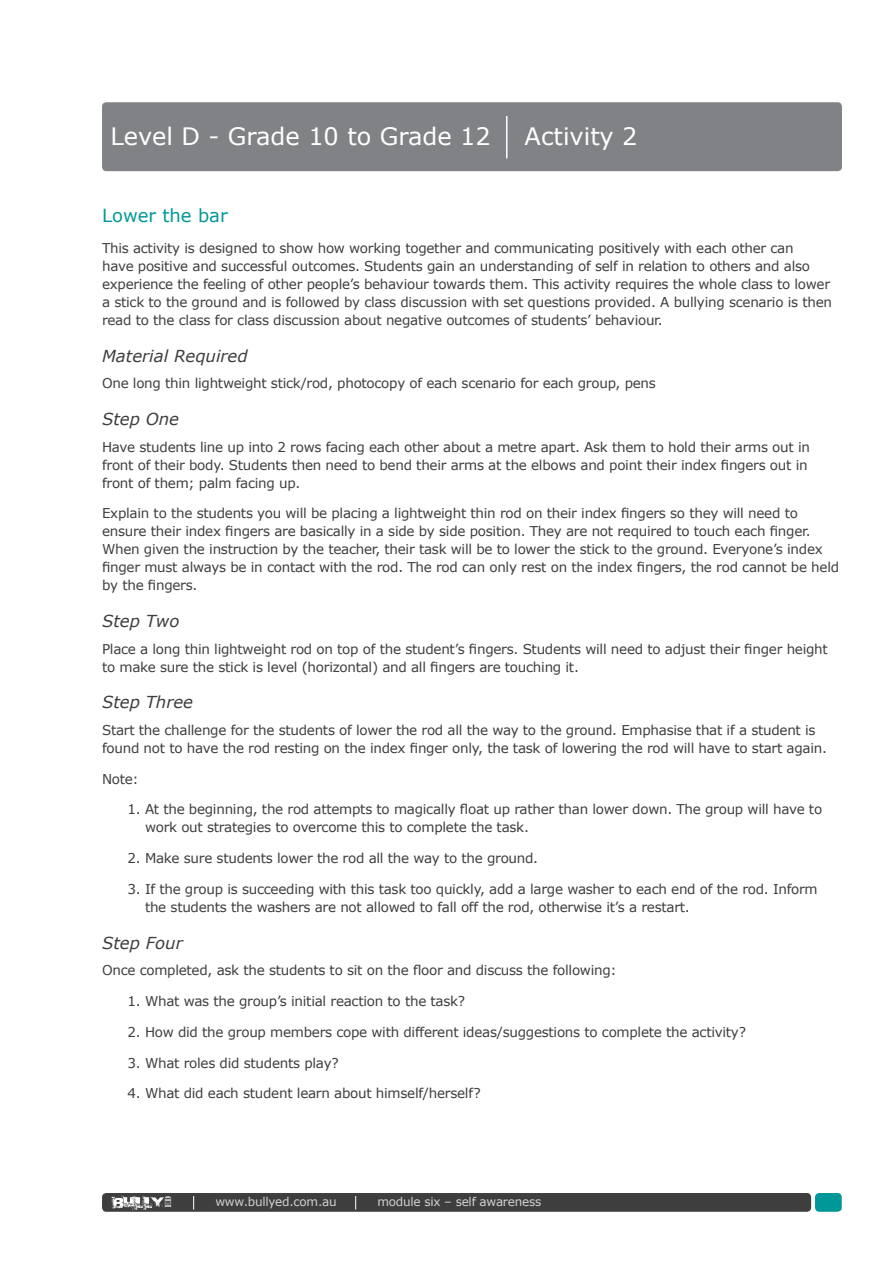
<style>
.page{position:relative;width:893px;height:1263px;background:#fff}
.page>*{position:absolute;margin:0;border:0;box-sizing:border-box;transform-origin:0 0}
.t1{font:24px "Verdana";color:#fff}
.sub_header_6_aqua{font:18px "Verdana";color:#009798}
.sub_header_2{font:italic 16.5px "Verdana";color:#3e3e3f}
.body_copy{font:13.5px/18px "Verdana";letter-spacing:-.02em;color:#3e3e3f}
.t2{font:12px "Verdana";letter-spacing:-.02em;color:#d1d2d4}
</style>
<div class="page">
<div style="left:815px;top:1193px;width:27px;height:19px;background:#009798;border-radius:4px"></div>
<div style="left:102px;top:1193px;width:709px;height:19px;background:#3e3e3f;border-radius:4px"></div>
<svg style="left:111px;top:1196px;width:60px;height:16px"></svg>
<svg style="left:193px;top:1196px;width:1px;height:13px"></svg>
<svg style="left:355px;top:1196px;width:1px;height:13px"></svg>
<div style="left:102px;top:102px;width:740px;height:69px;background:#808285;border-radius:4px"></div>
<hr style="left:506px;top:116px;width:1px;height:42px;background:#fff">
<p class="t1" style="left:111px;top:121px;width:382px">Level D - Grade 10 to Grade 12</p>
<p class="t1" style="left:525px;top:121px;width:114px">Activity 2</p>
<p class="sub_header_6_aqua" style="left:102px;top:204px;width:127px">Lower the bar</p>
<p class="body_copy" style="left:102px;top:239px;width:731px">This activity is designed to show how working together and communicating positively with each other can<br>have positive and successful outcomes. Students gain an understanding of self in relation to others and also experience the feeling of other people’s behaviour towards them. This activity requires the whole class to lower a stick to the ground and is followed by class discussion with set questions provided. A bullying scenario is then read to the class for class discussion about negative outcomes of students’ behaviour.</p>
<p class="sub_header_2" style="left:102px;top:345px;width:147px">Material Required</p>
<p class="body_copy" style="left:102px;top:374px;width:555px">One long thin lightweight stick/rod, photocopy of each scenario for each group, pens</p>
<p class="sub_header_2" style="left:102px;top:408px;width:78px">Step One</p>
<p class="body_copy" style="left:102px;top:437px;width:709px">Have students line up into 2 rows facing each other about a metre apart. Ask them to hold their arms out in front of their body. Students then need to bend their arms at the elbows and point their index fingers out in front of them; palm facing up.</p>
<p class="body_copy" style="left:102px;top:504px;width:739px">Explain to the students you will be placing a lightweight thin rod on their index fingers so they will need to ensure their index fingers are basically in a side by side position. They are not required to touch each finger.<br>When given the instruction by the teacher, their task will be to lower the stick to the ground. Everyone’s index finger must always be in contact with the rod. The rod can only rest on the index fingers, the rod cannot be held by the fingers.</p>
<p class="sub_header_2" style="left:102px;top:611px;width:79px">Step Two</p>
<p class="body_copy" style="left:102px;top:639px;width:727px">Place a long thin lightweight rod on top of the student’s fingers. Students will need to adjust their finger height to make sure the stick is level (horizontal) and all fingers are touching it.</p>
<p class="sub_header_2" style="left:102px;top:692px;width:93px">Step Three</p>
<p class="body_copy" style="left:102px;top:721px;width:726px">Start the challenge for the students of lower the rod all the way to the ground. Emphasise that if a student is found not to have the rod resting on the index finger only, the task of lowering the rod will have to start again.</p>
<p class="body_copy" style="left:102px;top:769px;width:38px">Note:</p>
<p class="body_copy" style="left:145px;top:800px;width:679px;text-indent:-17px">1. At the beginning, the rod attempts to magically float up rather than lower down. The group will have to work out strategies to overcome this to complete the task.</p>
<p class="body_copy" style="left:128px;top:849px;width:412px">2. Make sure students lower the rod all the way to the ground.</p>
<p class="body_copy" style="left:145px;top:880px;width:674px;text-indent:-17px">3. If the group is succeeding with this task too quickly, add a large washer to each end of the rod. Inform the students the washers are not allowed to fall off the rod, otherwise it’s a restart.</p>
<p class="sub_header_2" style="left:102px;top:932px;width:82px">Step Four</p>
<p class="body_copy" style="left:102px;top:961px;width:516px">Once completed, ask the students to sit on the floor and discuss the following:</p>
<p class="body_copy" style="left:128px;top:992px;width:339px">1. What was the group’s initial reaction to the task?</p>
<p class="body_copy" style="left:128px;top:1022px;width:620px">2. How did the group members cope with different ideas/suggestions to complete the activity?</p>
<p class="body_copy" style="left:128px;top:1053px;width:213px">3. What roles did students play?</p>
<p class="body_copy" style="left:128px;top:1084px;width:355px">4. What did each student learn about himself/herself?</p>
<p class="t2" style="left:215px;top:1194px;width:123px">www.bullyed.com.au</p>
<p class="t2" style="left:377px;top:1194px;width:165px">module six – self awareness</p>
</div>
